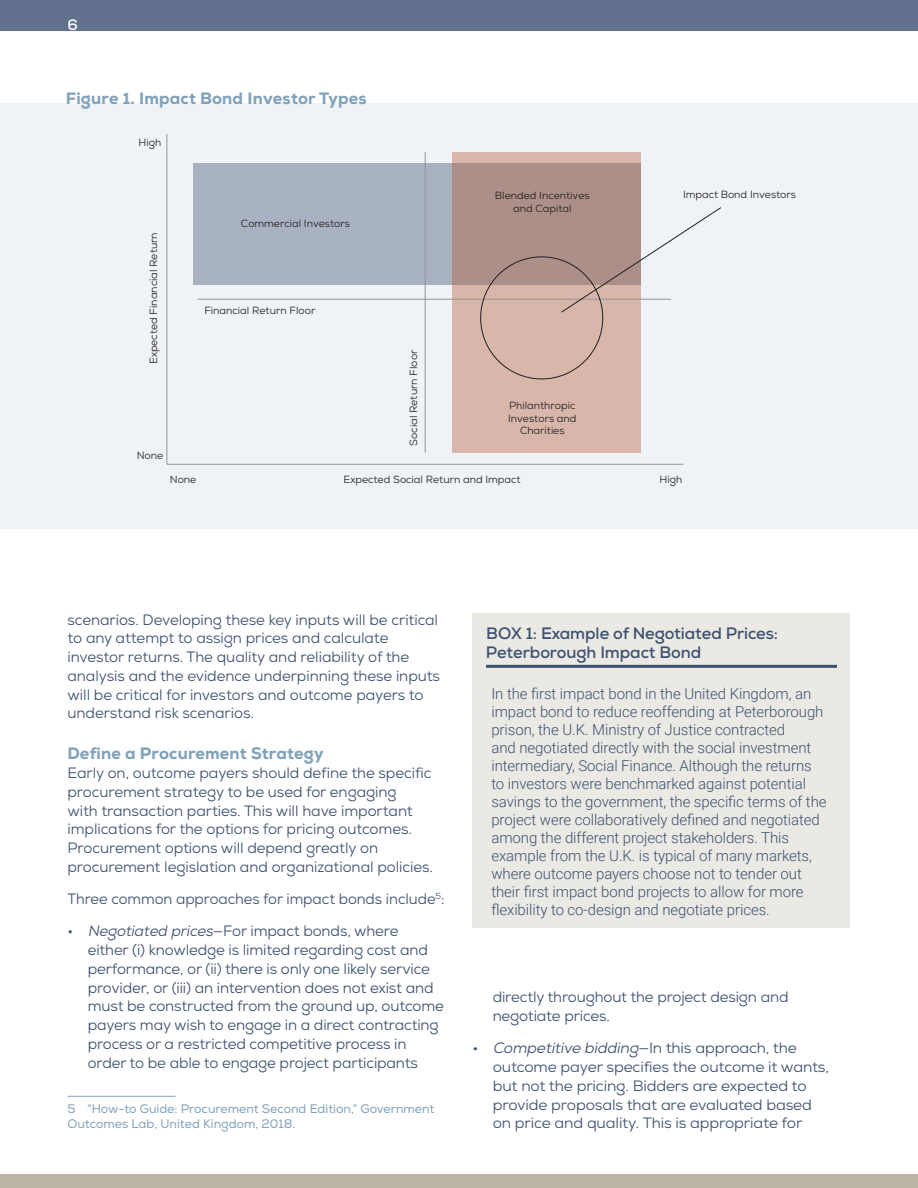
<style>
.page{position:relative;width:918px;height:1188px;background:#fff}
.page>*{position:absolute;margin:0;border:0;box-sizing:border-box;transform-origin:0 0}
.t1{font:800 16.5px "Nexa";letter-spacing:.01em;color:#81a2bb}
.t2{font:700 16.5px/18.8px "Nexa";letter-spacing:-.005em;color:#3d516f}
.t3{font:15px/18.8px "Nexa";letter-spacing:-.01em;color:#3d516f}
.t4{font:300 15px/18px "Roboto";letter-spacing:-.005em;color:#3d516f}
.t5{font:700 15px "Nexa";color:#fff}
.t6{font:12.3px/14.9px "Nexa";color:#81a2bb}
.t7{font:10.5px/12.5px "Nexa";color:#231f20;text-align:center}
.s1{font-style:italic}
</style>
<div class="page">
<div style="left:0;top:0;width:918px;height:31px;background:#61718e"></div>
<div style="left:0;top:104px;width:918px;height:425px;background:#eff3f7"></div>
<svg style="left:166px;top:134px;width:518px;height:331px"></svg>
<hr style="left:425px;top:152px;width:1px;height:301px;background:#939598">
<hr style="left:198px;top:299px;width:473px;height:1px;background:#939598">
<svg style="left:560px;top:207px;width:161px;height:106px"></svg>
<div style="left:0;top:1174px;width:918px;height:14px;background:#bbb4a7"></div>
<hr style="left:68px;top:1096px;width:108px;height:1px;background:#81a2bb">
<div style="left:472px;top:613px;width:378px;height:315px;background:#ebe9e4"></div>
<hr style="left:486px;top:665px;width:351px;height:3px;background:#3d516f">
<p class="t5" style="left:68px;top:15px;width:12px">6</p>
<p class="t1" style="left:66px;top:87px;width:302px">Figure 1. Impact Bond Investor Types</p>
<p class="t7" style="left:139px;top:137px;width:24px">High</p>
<p class="t7" style="left:147px;top:364px;width:133px;rotate:-90deg">Expected Financial Return</p>
<p class="t7" style="left:137px;top:449px;width:28px">None</p>
<p class="t7" style="left:241px;top:217px;width:111px">Commercial Investors</p>
<p class="t7" style="left:204px;top:304px;width:112px">Financial Return Floor</p>
<p class="t7" style="left:407px;top:446px;width:97px;rotate:-90deg">Social Return Floor</p>
<p class="t7" style="left:495px;top:190px;width:96px">Blended Incentives and Capital</p>
<p class="t7" style="left:683px;top:188px;width:114px">Impact Bond Investors</p>
<p class="t7" style="left:508px;top:400px;width:70px">Philanthropic<br>Investors and<br>Charities</p>
<p class="t7" style="left:170px;top:473px;width:28px">None</p>
<p class="t7" style="left:344px;top:473px;width:179px">Expected Social Return and Impact</p>
<p class="t7" style="left:660px;top:473px;width:24px">High</p>
<p class="t3" style="left:68px;top:610px;width:374px">scenarios. Developing these key inputs will be critical to any attempt to assign prices and calculate investor returns. The quality and reliability of the analysis and the evidence underpinning these inputs will be critical for investors and outcome payers to understand risk scenarios.</p>
<p class="t1" style="left:68px;top:743px;width:258px">Define a Procurement Strategy</p>
<p class="t3" style="left:68px;top:764px;width:367px">Early on, outcome payers should define the specific procurement strategy to be used for engaging<br>with transaction parties. This will have important implications for the options for pricing outcomes.<br>Procurement options will depend greatly on procurement legislation and organizational policies.</p>
<p class="t3" style="left:68px;top:890px;width:379px">Three common approaches for impact bonds include<sup>5</sup>:</p>
<p class="t3" style="left:88px;top:922px;width:358px;text-indent:-20px">• <span class="s1">Negotiated prices</span>—For impact bonds, where<br>either (i) knowledge is limited regarding cost and performance, or (ii) there is only one likely service provider, or (iii) an intervention does not exist and must be constructed from the ground up, outcome payers may wish to engage in a direct contracting process or a restricted competitive process in order to be able to engage project participants</p>
<p class="t6" style="left:68px;top:1101px;width:369px">5 “How-to Guide: Procurement Second Edition,” Government<br>Outcomes Lab, United Kingdom, 2018.</p>
<p class="t2" style="left:486px;top:624px;width:294px">BOX 1: Example of Negotiated Prices:<br>Peterborough Impact Bond</p>
<p class="t4" style="left:491px;top:684px;width:337px">In the first impact bond in the United Kingdom, an impact bond to reduce reoffending at Peterborough prison, the U.K. Ministry of Justice contracted<br>and negotiated directly with the social investment intermediary, Social Finance. Although the returns to investors were benchmarked against potential savings to the government, the specific terms of the project were collaboratively defined and negotiated among the different project stakeholders. This example from the U.K. is typical of many markets, where outcome payers choose not to tender out their first impact bond projects to allow for more flexibility to co-design and negotiate prices.</p>
<p class="t3" style="left:493px;top:988px;width:297px">directly throughout the project design and negotiate prices.</p>
<p class="t3" style="left:493px;top:1039px;width:338px;text-indent:-20px">• <span class="s1">Competitive bidding</span>— I n t h i s a p p ro a c h , t h e outcome payer specifies the outcome it wants, but not the pricing. Bidders are expected to provide proposals that are evaluated based on price and quality. This is appropriate for</p>
</div>
